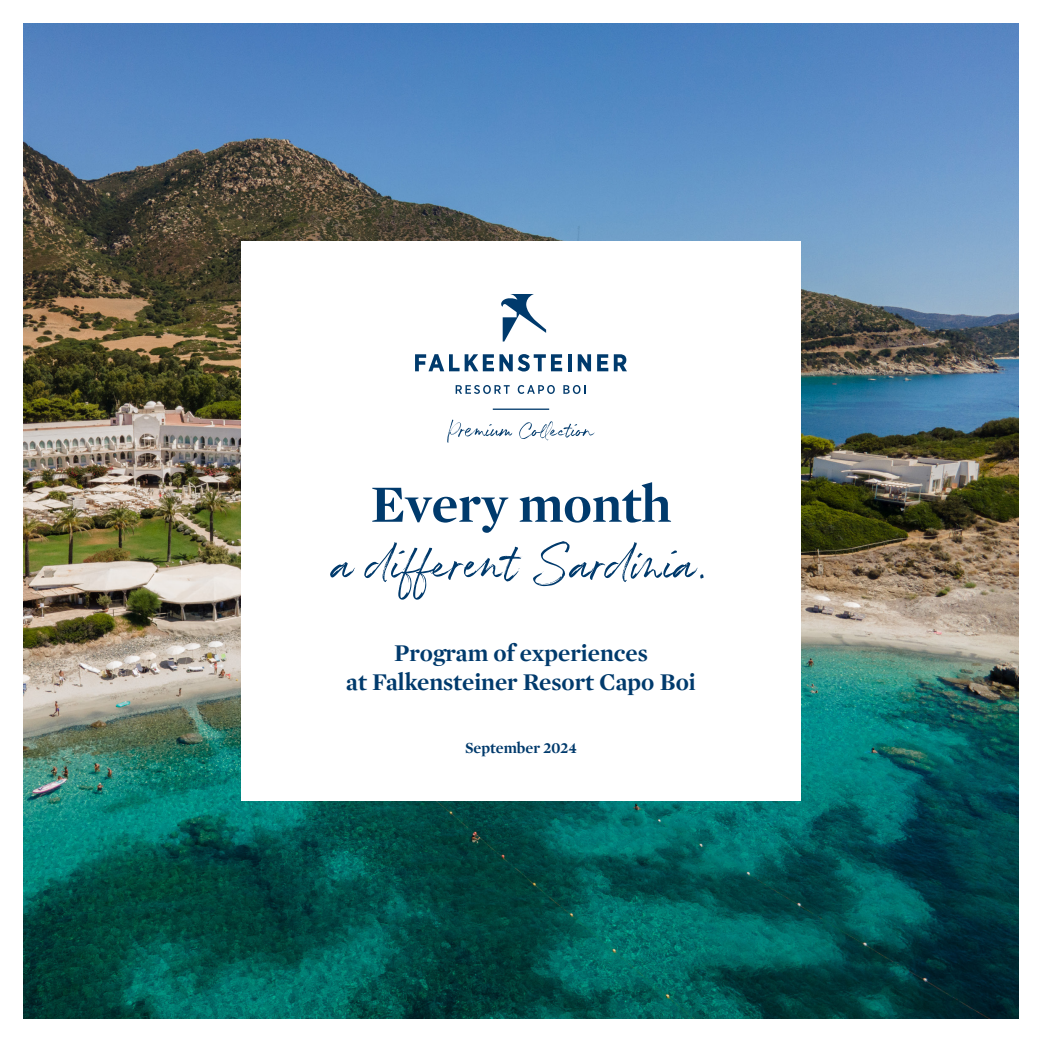
<style>
.page{position:relative;width:1042px;height:1042px;background:#fff}
.page>*{position:absolute;margin:0;border:0;box-sizing:border-box;transform-origin:0 0}
.t1{font:63.52px "White Heart";color:#003a6c}
.t2{font:700 53.38px "Mercury Display";color:#003a6c}
.t3{font:700 24.5px "Mercury Display";color:#003a6c}
.t4{font:700 15.75px "Mercury Display";color:#003a6c}
</style>
<div class="page">
<img style="left:23px;top:23px;width:995px;height:995px">
<div style="left:241px;top:241px;width:559px;height:559px;background:#fff"></div>
<svg style="left:415px;top:354px;width:147px;height:17px"></svg>
<hr style="left:568px;top:354px;width:3px;height:17px;background:#003a6c">
<svg style="left:578px;top:354px;width:13px;height:17px"></svg>
<svg style="left:597px;top:354px;width:11px;height:17px"></svg>
<svg style="left:614px;top:354px;width:13px;height:17px"></svg>
<svg style="left:501px;top:294px;width:45px;height:47px"></svg>
<svg style="left:456px;top:385px;width:54px;height:9px"></svg>
<svg style="left:518px;top:385px;width:37px;height:9px"></svg>
<svg style="left:563px;top:385px;width:23px;height:9px"></svg>
<svg style="left:447px;top:419px;width:65px;height:24px"></svg>
<svg style="left:519px;top:421px;width:76px;height:19px"></svg>
<hr style="left:493px;top:408px;width:56px;height:2px;background:#003a6c">
<p class="t2" style="left:371px;top:473px;width:302px">Every month</p>
<p class="t1" style="left:335px;top:526px;width:373px">a different Sardinia.</p>
<p class="t3" style="left:394px;top:638px;width:255px">Program of experiences</p>
<p class="t3" style="left:346px;top:668px;width:351px">at Falkensteiner Resort Capo Boi</p>
<p class="t4" style="left:465px;top:738px;width:113px">September 2024</p>
</div>
